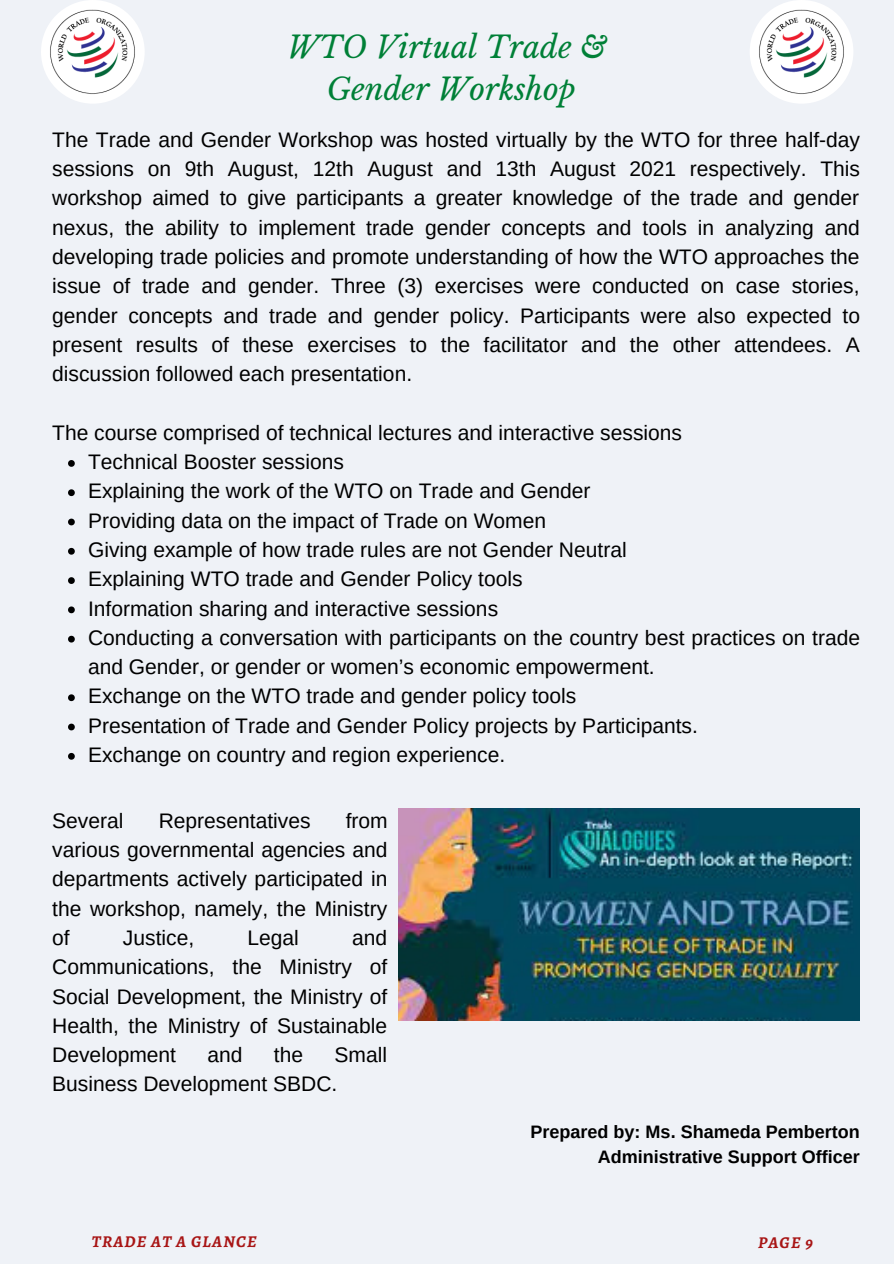
<style>
.page{position:relative;width:894px;height:1264px;background:#fff}
.page>*{position:absolute;margin:0;border:0;box-sizing:border-box;transform-origin:0 0}
.t1{font:italic 30px/41.7px "Libre Baskerville";color:#008037;text-align:center}
.t2{font:21px/29.2px "Arimo";color:#000;text-align:justify}
.t3{font:700 18px/24.8px "Arimo";color:#000;text-align:right}
.t4{font:italic 700 16.5px "Alegreya";letter-spacing:.07em;color:#a81515}
</style>
<div class="page">
<div style="left:0;top:0;width:893px;height:1263px;background:#eff2f7"></div>
<svg style="left:68px;top:460px;width:7px;height:7px"></svg>
<svg style="left:68px;top:489px;width:7px;height:7px"></svg>
<svg style="left:68px;top:518px;width:7px;height:7px"></svg>
<svg style="left:68px;top:548px;width:7px;height:6px"></svg>
<svg style="left:68px;top:577px;width:7px;height:7px"></svg>
<svg style="left:68px;top:606px;width:7px;height:7px"></svg>
<svg style="left:68px;top:635px;width:7px;height:7px"></svg>
<svg style="left:68px;top:694px;width:7px;height:7px"></svg>
<svg style="left:68px;top:723px;width:7px;height:7px"></svg>
<svg style="left:68px;top:753px;width:7px;height:6px"></svg>
<img style="left:41px;top:0;width:104px;height:104px;border-radius:50%">
<img style="left:398px;top:808px;width:461px;height:212px">
<img style="left:749px;top:0;width:104px;height:104px;border-radius:50%">
<h1 class="t1" style="left:287px;top:26px;width:321px">WTO Virtual Trade &amp;<br>Gender Workshop</h1>
<p class="t2" style="left:52px;top:125px;width:809px">The Trade and Gender Workshop was hosted virtually by the WTO for three half-day sessions on 9th August, 12th August and 13th August 2021 respectively. This workshop aimed to give participants a greater knowledge of the trade and gender nexus, the ability to implement trade gender concepts and tools in analyzing and developing trade policies and promote understanding of how the WTO approaches the issue of trade and gender. Three (3) exercises were conducted on case stories, gender concepts and trade and gender policy. Participants were also expected to present results of these exercises to the facilitator and the other attendees. A discussion followed each presentation.</p>
<p class="t2" style="left:52px;top:418px;width:631px">The course comprised of technical lectures and interactive sessions</p>
<p class="t2" style="left:88px;top:447px;width:773px;text-align:left">Technical Booster sessions<br>Explaining the work of the WTO on Trade and Gender<br>Providing data on the impact of Trade on Women<br>Giving example of how trade rules are not Gender Neutral<br>Explaining WTO trade and Gender Policy tools<br>Information sharing and interactive sessions<br>Conducting a conversation with participants on the country best practices on trade and Gender, or gender or women’s economic empowerment.<br>Exchange on the WTO trade and gender policy tools<br>Presentation of Trade and Gender Policy projects by Participants.<br>Exchange on country and region experience.</p>
<p class="t2" style="left:52px;top:806px;width:73px">Several</p>
<p class="t2" style="left:159px;top:806px;width:153px">Representatives</p>
<p class="t2" style="left:52px;top:806px;width:337px;text-indent:293px">from various governmental agencies and departments actively participated in the workshop, namely, the Ministry of</p>
<p class="t2" style="left:52px;top:923px;width:336px;text-indent:300px">and Communications, the Ministry of Social Development, the Ministry of Health, the Ministry of Sustainable Development</p>
<p class="t2" style="left:123px;top:923px;width:73px">Justice,</p>
<p class="t2" style="left:247px;top:923px;width:53px">Legal</p>
<p class="t2" style="left:52px;top:1040px;width:336px;text-indent:282px">Small<br>Business Development SBDC.</p>
<p class="t2" style="left:207px;top:1040px;width:37px">and</p>
<p class="t2" style="left:274px;top:1040px;width:31px">the</p>
<p class="t3" style="left:530px;top:1119px;width:331px">Prepared by: Ms. Shameda Pemberton<br>Administrative Support Officer</p>
<p class="t4" style="left:92px;top:1230px;width:166px">TRADE AT A GLANCE</p>
<p class="t4" style="left:757px;top:1230px;width:56px">PAGE 9</p>
</div>
